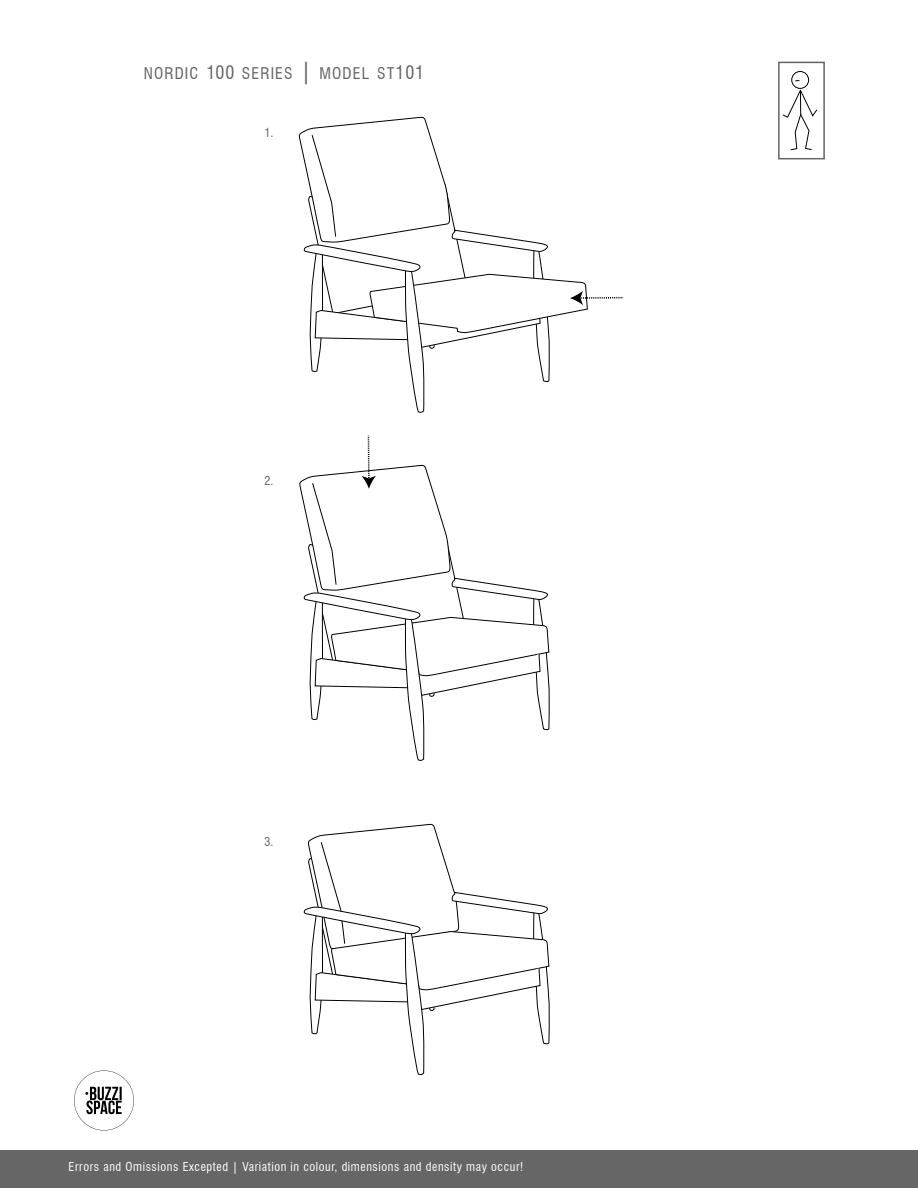
<style>
.page{position:relative;width:918px;height:1188px;background:#fff}
.page>*{position:absolute;margin:0;border:0;box-sizing:border-box;transform-origin:0 0}
.t1{font:condensed 15.75px "Swiss 721 BT";letter-spacing:.07em;color:#636466}
.t2{font:condensed 12px "Swiss 721 BT";letter-spacing:.05em;color:#fff}
.t3{font:condensed 12px "Swiss 721 BT";color:#636466}
.s1{font-size:18px}
.s2{font-size:22.5px}
</style>
<div class="page">
<div style="left:0;top:1151px;width:918px;height:37px;background:#666"></div>
<svg style="left:74px;top:1070px;width:60px;height:60px"></svg>
<div style="left:791px;top:71px;width:18px;height:18px;border:1px solid #000;border-radius:50%"></div>
<svg style="left:782px;top:87px;width:35px;height:64px"></svg>
<div style="left:778px;top:62px;width:47px;height:97px;border:2px solid #636466"></div>
<svg style="left:299px;top:117px;width:325px;height:296px"></svg>
<svg style="left:299px;top:436px;width:251px;height:325px"></svg>
<svg style="left:303px;top:824px;width:247px;height:251px"></svg>
<h1 class="t1" style="left:144px;top:64px;width:282px">NORDIC <span class="s1">100</span> SERIES <span class="s2">|</span> MODEL ST<span class="s1">101</span></h1>
<p class="t3" style="left:264px;top:125px;width:10px">1.</p>
<p class="t3" style="left:264px;top:473px;width:10px">2.</p>
<p class="t3" style="left:264px;top:835px;width:10px">3.</p>
<p class="t2" style="left:69px;top:1160px;width:456px">Errors and Omissions Excepted | Variation in colour, dimensions and density may occur!</p>
</div>
